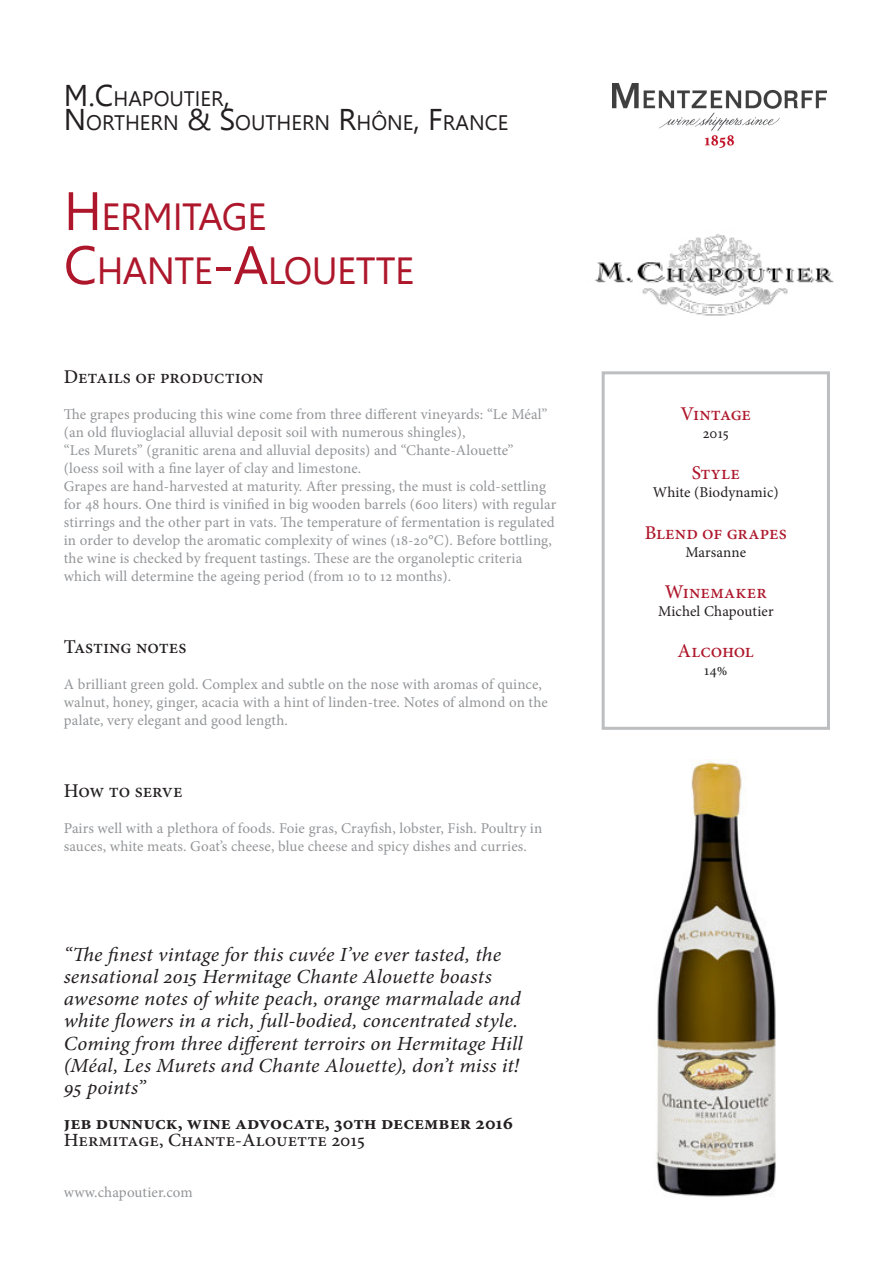
<style>
.page{position:relative;width:893px;height:1263px;background:#fff}
.page>*{position:absolute;margin:0;border:0;box-sizing:border-box;transform-origin:0 0}
._1_2_Wine_Name{font:37.8px "Leelawadee";letter-spacing:-.015em;color:#ae172b}
.t1{font:21px/24px "Leelawadee";color:#231f20}
._1_4_Press_quote_ita{font:italic 20.1px/22.2px "Minion Pro";letter-spacing:.005em;color:#231f20;scale:1.05 1}
._1_3_Taste_note_text{font:500 19.5px "Minion Pro";letter-spacing:-.005em;color:#231f20}
._2_0_More_info_Heade{font:500 19.5px "Minion Pro";color:#ae172b}
._2_0_More_info_Heade-2{font:500 19.5px "Minion Pro";letter-spacing:-.025em;color:#ae172b}
._1_5_Press_quote_Bol{font:700 18.6px "Minion Pro";color:#231f20;scale:1.05 1}
._1_6_Press_quote_Win{font:500 18.6px "Minion Pro";color:#231f20;scale:1.05 1}
._1_0_Taste_note_main{font:15px/18px "Minion Pro";letter-spacing:.01em;color:#939598}
._2_1_More_info_Heade{font:15px "Minion Pro";letter-spacing:.005em;color:#231f20}
.s1{font-size:30px}
.s2{font-size:54px}
</style>
<div class="page">
<img style="left:612px;top:84px;width:215px;height:63px">
<div style="left:602px;top:371px;width:228px;height:359px;border:3px solid #bcbec0"></div>
<img style="left:594px;top:234px;width:240px;height:82px">
<img style="left:656px;top:760px;width:120px;height:437px">
<h2 class="t1" style="left:64px;top:87px;width:446px"><span class="s1">M.C</span>HAPOUTIER<span class="s1">,<br>N</span>ORTHERN <span class="s1">&amp; S</span>OUTHERN <span class="s1">R</span>HÔN E<span class="s1">, F</span>RANCE</h2>
<p class="_1_2_Wine_Name" style="left:64px;top:195px;width:204px"><span class="s2">H</span>ERMITAGE</p>
<p class="_1_2_Wine_Name" style="left:64px;top:249px;width:352px"><span class="s2">C</span>HANTE<span class="s2">-A</span>LOUETTE</p>
<p class="_1_3_Taste_note_text" style="left:64px;top:364px;width:201px">Details of production</p>
<p class="_1_0_Taste_note_main" style="left:64px;top:405px;width:485px">The grapes producing this wine come from three different vineyards: “Le Méal” (an old fluvioglacial alluvial deposit soil with numerous shingles),</p>
<p class="_1_0_Taste_note_main" style="left:64px;top:441px;width:451px">“Les Murets” (granitic arena and alluvial deposits) and “Chante-Alouette”</p>
<p class="_1_0_Taste_note_main" style="left:64px;top:459px;width:299px">(loess soil with a fine layer of clay and limestone.</p>
<p class="_1_0_Taste_note_main" style="left:64px;top:477px;width:494px">Grapes are hand-harvested at maturity. After pressing, the must is cold-settling for 48 hours. One third is vinified in big wooden barrels (600 liters) with regular stirrings and the other part in vats. The temperature of fermentation is regulated in order to develop the aromatic complexity of wines (18-20°C). Before bottling, the wine is checked by frequent tastings. These are the organoleptic criteria which will determine the ageing period (from 10 to 12 months).</p>
<p class="_1_3_Taste_note_text" style="left:64px;top:634px;width:124px">Tasting notes</p>
<p class="_1_0_Taste_note_main" style="left:64px;top:675px;width:486px">A brilliant green gold. Complex and subtle on the nose with aromas of quince, walnut, honey, ginger, acacia with a hint of linden-tree. Notes of almond on the palate, very elegant and good length.</p>
<p class="_1_3_Taste_note_text" style="left:64px;top:778px;width:120px">How to serve</p>
<p class="_1_0_Taste_note_main" style="left:64px;top:819px;width:480px">Pairs well with a plethora of foods. Foie gras, Crayfish, lobster, Fish. Poultry in sauces, white meats. Goat’s cheese, blue cheese and spicy dishes and curries.</p>
<p class="_1_4_Press_quote_ita" style="left:64px;top:943px;width:438px">“The finest vintage for this cuvée I’ve ever tasted, the sensational 2015 Hermitage Chante Alouette boasts awesome notes of white peach, orange marmalade and white flowers in a rich, full-bodied, concentrated style.<br>Coming from three different terroirs on Hermitage Hill (Méal, Les Murets and Chante Alouette), don’t miss it!<br>95 points”</p>
<p class="_1_5_Press_quote_Bol" style="left:64px;top:1109px;width:429px">jeb dunnuck, wine advocate, 30th december 2016</p>
<p class="_1_6_Press_quote_Win" style="left:64px;top:1127px;width:288px">Hermitage, Chante-Alouette 2015</p>
<p class="_1_0_Taste_note_main" style="left:64px;top:1183px;width:131px">www.chapoutier.com</p>
<p class="_2_0_More_info_Heade-2" style="left:680px;top:401px;width:72px">Vintage</p>
<p class="_2_1_More_info_Heade" style="left:703px;top:423px;width:27px">2015</p>
<p class="_2_0_More_info_Heade" style="left:692px;top:460px;width:50px">Style</p>
<p class="_2_1_More_info_Heade" style="left:653px;top:482px;width:127px">White (Biodynamic)</p>
<p class="_2_0_More_info_Heade" style="left:645px;top:519px;width:144px">Blend of grapes</p>
<p class="_2_1_More_info_Heade" style="left:685px;top:542px;width:62px">Marsanne</p>
<p class="_2_0_More_info_Heade" style="left:665px;top:578px;width:104px">Winemaker</p>
<p class="_2_1_More_info_Heade" style="left:658px;top:601px;width:117px">Michel Chapoutier</p>
<p class="_2_0_More_info_Heade" style="left:678px;top:638px;width:78px">Alcohol</p>
<p class="_2_1_More_info_Heade" style="left:704px;top:660px;width:25px">14%</p>
</div>
